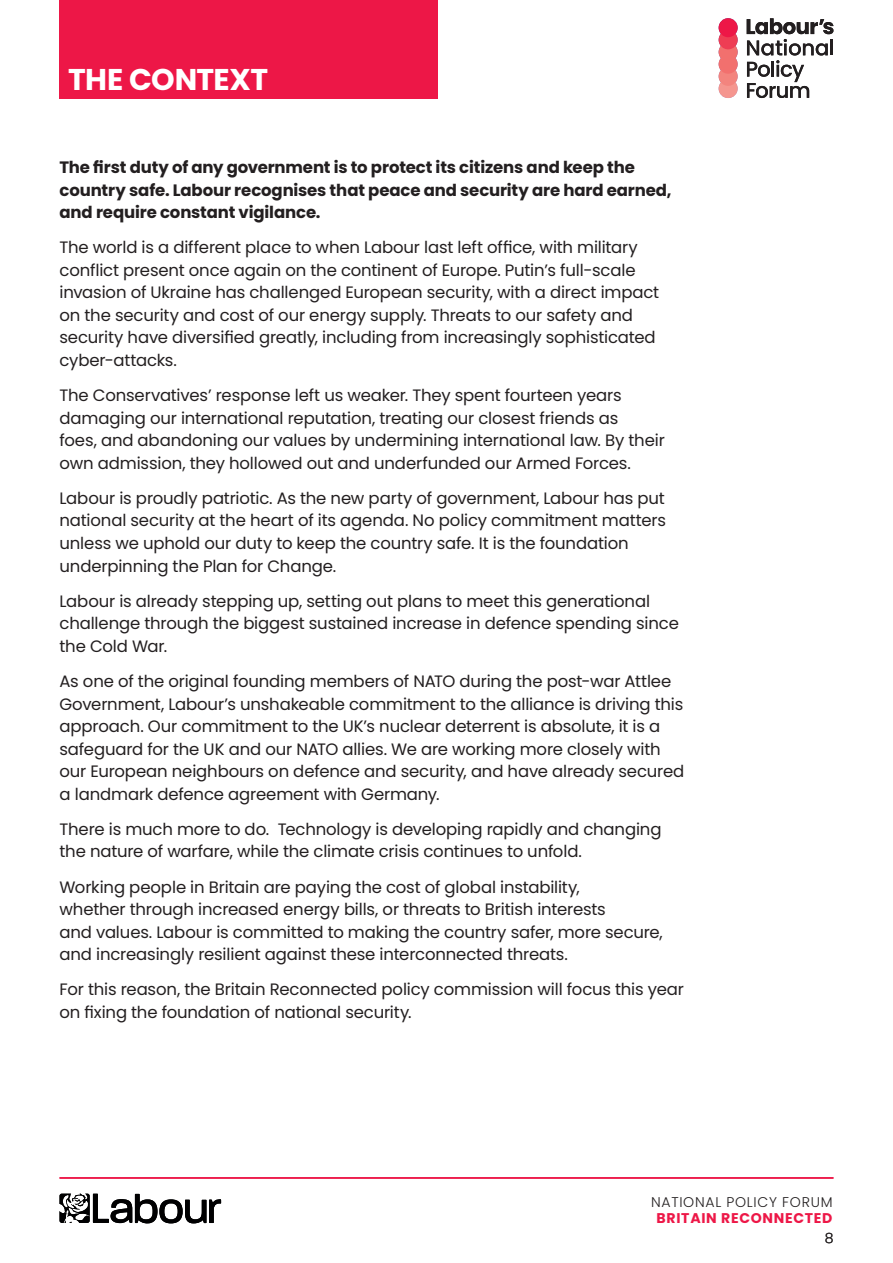
<style>
.page{position:relative;width:893px;height:1263px;background:#fff}
.page>*{position:absolute;margin:0;border:0;box-sizing:border-box;transform-origin:0 0}
.t1{font:700 30px "Poppins";letter-spacing:-.015em;color:#fff}
.BODY_TEXT_11_15_BLK{font:16.5px/22.5px "Poppins";letter-spacing:-.01em;color:#231f20}
.STANDFIRST_11_15_BOLD_BLK{font:700 16.5px/22.5px "Poppins";letter-spacing:-.01em;color:#231f20}
.t2{font:300 14.1px "Poppins";letter-spacing:.05em;color:#231f20}
.t3{font:700 14.1px "Poppins";letter-spacing:.05em;color:#ed1747}
</style>
<div class="page">
<svg style="left:60px;top:1194px;width:161px;height:29px"></svg>
<div style="left:60px;top:0;width:378px;height:98px;background:#ed1747"></div>
<hr style="left:60px;top:1177px;width:773px;height:2px;background:#ed1747">
<div style="left:719px;top:79px;width:19px;height:19px;background:#f5968f;border-radius:50%"></div>
<div style="left:719px;top:67px;width:19px;height:19px;background:#f3847e;border-radius:50%"></div>
<div style="left:719px;top:55px;width:19px;height:19px;background:#f2706e;border-radius:50%"></div>
<div style="left:719px;top:43px;width:19px;height:19px;background:#f2706e;border-radius:50%"></div>
<div style="left:719px;top:30px;width:19px;height:19px;background:#ee3d54;border-radius:50%"></div>
<svg style="left:747px;top:18px;width:86px;height:80px"></svg>
<div style="left:719px;top:18px;width:19px;height:19px;background:#ed1747;border-radius:50%"></div>
<p class="t1" style="left:68px;top:62px;width:202px">THE CONTEXT</p>
<p class="t1" style="left:68px;top:62px;width:170px">FOREWORD</p>
<p class="STANDFIRST_11_15_BOLD_BLK" style="left:60px;top:156px;width:614px">The first duty of any government is to protect its citizens and keep the country safe. Labour recognises that peace and security are hard earned, and require constant vigilance.</p>
<p class="BODY_TEXT_11_15_BLK" style="left:60px;top:236px;width:601px">The world is a different place to when Labour last left office, with military conflict present once again on the continent of Europe. Putin’s full-scale invasion of Ukraine has challenged European security, with a direct impact on the security and cost of our energy supply. Threats to our safety and security have diversified greatly, including from increasingly sophisticated cyber-attacks.</p>
<p class="BODY_TEXT_11_15_BLK" style="left:60px;top:384px;width:607px">The Conservatives’ response left us weaker. They spent fourteen years damaging our international reputation, treating our closest friends as<br>foes, and abandoning our values by undermining international law. By their own admission, they hollowed out and underfunded our Armed Forces.</p>
<p class="BODY_TEXT_11_15_BLK" style="left:60px;top:487px;width:608px">Labour is proudly patriotic. As the new party of government, Labour has put national security at the heart of its agenda. No policy commitment matters unless we uphold our duty to keep the country safe. It is the foundation underpinning the Plan for Change.</p>
<p class="BODY_TEXT_11_15_BLK" style="left:60px;top:590px;width:621px">Labour is already stepping up, setting out plans to meet this generational challenge through the biggest sustained increase in defence spending since the Cold War.</p>
<p class="BODY_TEXT_11_15_BLK" style="left:60px;top:670px;width:626px">As one of the original founding members of NATO during the post-war Attlee Government, Labour’s unshakeable commitment to the alliance is driving this approach. Our commitment to the UK’s nuclear deterrent is absolute, it is a safeguard for the UK and our NATO allies. We are working more closely with our European neighbours on defence and security, and have already secured a landmark defence agreement with Germany.</p>
<p class="BODY_TEXT_11_15_BLK" style="left:60px;top:818px;width:603px">There is much more to do. Technology is developing rapidly and changing the nature of warfare, while the climate crisis continues to unfold.</p>
<p class="BODY_TEXT_11_15_BLK" style="left:60px;top:876px;width:605px">Working people in Britain are paying the cost of global instability,<br>whether through increased energy bills, or threats to British interests<br>and values. Labour is committed to making the country safer, more secure, and increasingly resilient against these interconnected threats.</p>
<p class="BODY_TEXT_11_15_BLK" style="left:60px;top:978px;width:626px">For this reason, the Britain Reconnected policy commission will focus this year on fixing the foundation of national security.</p>
<p class="t2" style="left:651px;top:1193px;width:183px">NATIONAL POLICY FORUM</p>
<p class="t3" style="left:657px;top:1210px;width:177px">BRITAIN RECONNECTED</p>
<p class="t2" style="left:825px;top:1230px;width:10px">8</p>
</div>
